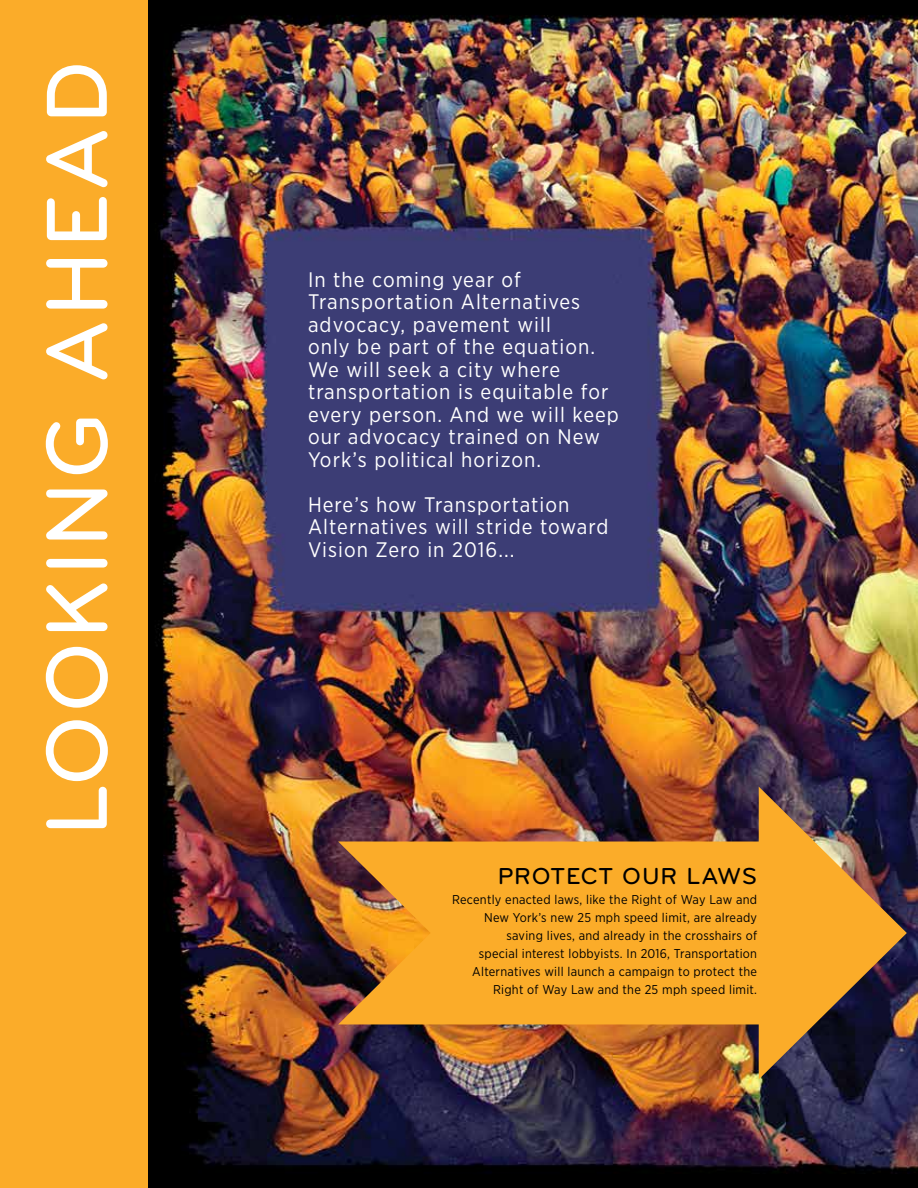
<style>
.page{position:relative;width:918px;height:1188px;background:#fff}
.page>*{position:absolute;margin:0;border:0;box-sizing:border-box;transform-origin:0 0}
.t1{font:500 90px "Bryant Pro";letter-spacing:.03em;color:#fff}
.t2{font:500 24px "Bryant Pro";letter-spacing:.035em;color:#000}
.t3{font:21px/22.5px "Gotham Narrow";letter-spacing:.05em;color:#fff}
.t4{font:12.75px/18px "Gotham Narrow";letter-spacing:.02em;color:#000;text-align:right}
</style>
<div class="page">
<div style="left:0;top:0;width:148px;height:1188px;background:#fbac29"></div>
<img style="left:148px;top:0;width:770px;height:1188px">
<img style="left:338px;top:787px;width:569px;height:292px">
<h1 class="t1" style="left:22px;top:836px;width:777px;rotate:-90deg">LOOKING AHEAD</h1>
<p class="t3" style="left:308px;top:268px;width:312px">In the coming year of<br>Transportation Alternatives advocacy, pavement will<br>only be part of the equation.<br>We will seek a city where transportation is equitable for every person. And we will keep our advocacy trained on New<br>York’s political horizon.</p>
<p class="t3" style="left:308px;top:493px;width:302px">Here’s how Transportation<br>Alternatives will stride toward<br>Vision Zero in 2016...</p>
<p class="t2" style="left:498px;top:861px;width:261px">PROTECT OUR LAWS</p>
<p class="t4" style="left:452px;top:890px;width:306px">Recently enacted laws, like the Right of Way Law and New York’s new 25 mph speed limit, are already saving lives, and already in the crosshairs of<br>special interest lobbyists. In 2016, Transportation Alternatives will launch a campaign to protect the Right of Way Law and the 25 mph speed limit.</p>
</div>
